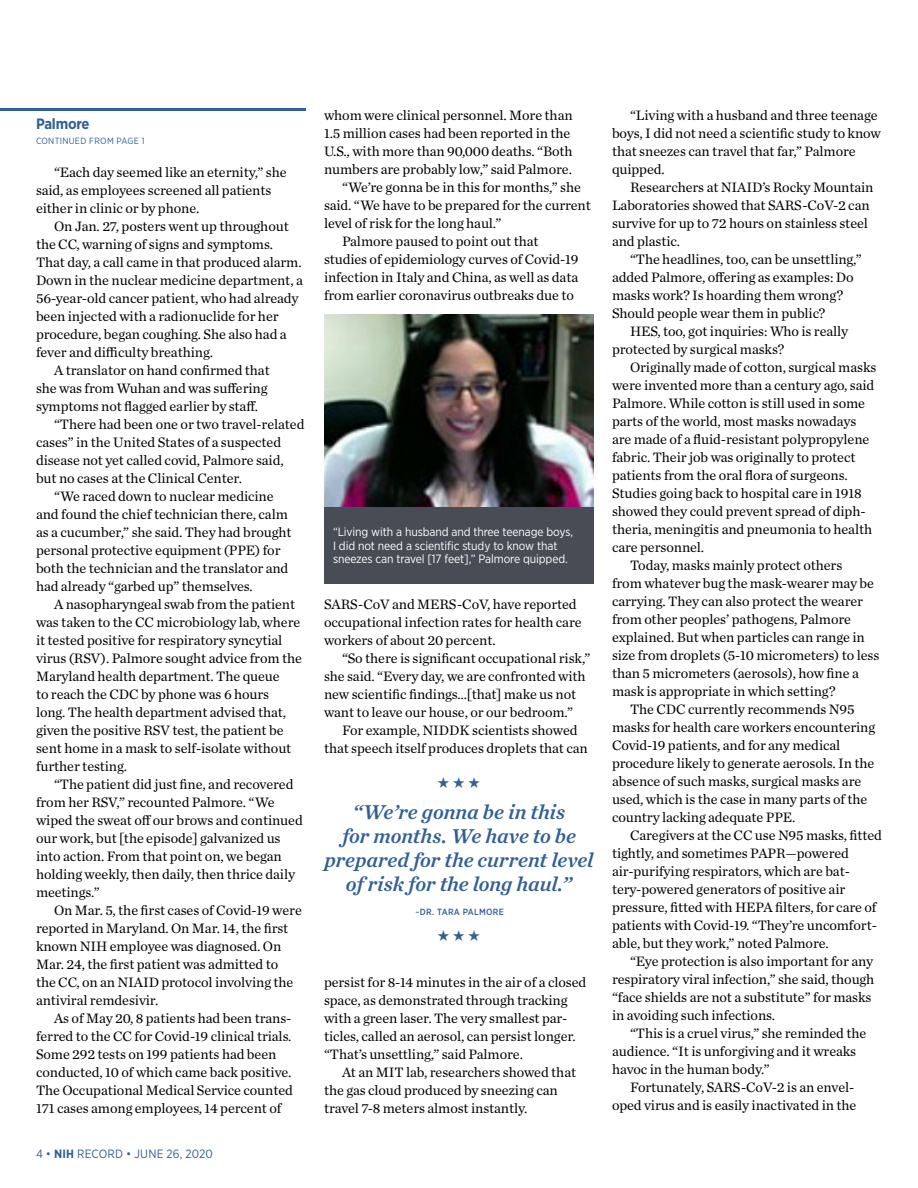
<style>
.page{position:relative;width:918px;height:1188px;background:#fff}
.page>*{position:absolute;margin:0;border:0;box-sizing:border-box;transform-origin:0 0}
.Pull_quote{font:italic 21px/24px "Chronicle Text G1 Semi";letter-spacing:-.005em;color:#316094;text-align:center}
.Head_2_Subheads_Body{font:700 15px "Gotham Narrow";letter-spacing:-.015em;color:#316094}
.Body_1{font:14.25px/18px "Chronicle Text G1";letter-spacing:-.005em;color:#000}
.Photo_caption_revers{font:12px/13.5px "Gotham Narrow";letter-spacing:-.01em;color:#fff}
.t1{font:12px "Gotham Narrow";letter-spacing:.01em;color:#316094}
.Page_jump{font:9px "Gotham Narrow";letter-spacing:.03em;color:#316094}
.Byline{font:500 9px "Gotham Narrow";letter-spacing:.03em;color:#316094}
.s1{font-weight:700}
</style>
<div class="page">
<img style="left:324px;top:315px;width:270px;height:192px">
<hr style="left:0;top:108px;width:306px;height:3px;background:#316094">
<div style="left:324px;top:507px;width:270px;height:76px;background:#474c55"></div>
<p class="Head_2_Subheads_Body" style="left:36px;top:114px;width:55px">Palmore</p>
<p class="Page_jump" style="left:36px;top:135px;width:110px">CONTINUED FROM PAGE 1</p>
<p class="Body_1" style="left:36px;top:162px;width:252px;text-indent:18px">“Each day seemed like an eternity,” she said, as employees screened all patients either in clinic or by phone.</p>
<p class="Body_1" style="left:36px;top:216px;width:268px;text-indent:18px">On Jan. 27, posters went up throughout the CC, warning of signs and symptoms.<br>That day, a call came in that produced alarm.<br>Down in the nuclear medicine department, a 56-year-old cancer patient, who had already been injected with a radionuclide for her procedure, began coughing. She also had a fever and difficulty breathing.</p>
<p class="Body_1" style="left:36px;top:360px;width:235px;text-indent:18px">A translator on hand confirmed that she was from Wuhan and was suffering symptoms not flagged earlier by staff.</p>
<p class="Body_1" style="left:36px;top:414px;width:270px;text-indent:18px">“There had been one or two travel-related cases” in the United States of a suspected disease not yet called covid, Palmore said, but no cases at the Clinical Center.</p>
<p class="Body_1" style="left:36px;top:486px;width:257px;text-indent:18px">“We raced down to nuclear medicine and found the chief technician there, calm as a cucumber,” she said. They had brought personal protective equipment (PPE) for both the technician and the translator and had already “garbed up” themselves.</p>
<p class="Body_1" style="left:36px;top:594px;width:268px;text-indent:18px">A nasopharyngeal swab from the patient was taken to the CC microbiology lab, where it tested positive for respiratory syncytial virus (RSV). Palmore sought advice from the Maryland health department. The queue<br>to reach the CDC by phone was 6 hours long. The health department advised that, given the positive RSV test, the patient be sent home in a mask to self-isolate without further testing.</p>
<p class="Body_1" style="left:36px;top:774px;width:268px;text-indent:18px">“The patient did just fine, and recovered from her RSV,” recounted Palmore. “We wiped the sweat off our brows and continued our work, but [the episode] galvanized us into action. From that point on, we began holding weekly, then daily, then thrice daily meetings.”</p>
<p class="Body_1" style="left:36px;top:900px;width:267px;text-indent:18px">On Mar. 5, the first cases of Covid-19 were reported in Maryland. On Mar. 14, the first known NIH employee was diagnosed. On Mar. 24, the first patient was admitted to<br>the CC, on an NIAID protocol involving the antiviral remdesivir.</p>
<p class="Body_1" style="left:36px;top:1008px;width:259px;text-indent:18px">As of May 20, 8 patients had been trans&shy;ferred to the CC for Covid-19 clinical trials.<br>Some 292 tests on 199 patients had been conducted, 10 of which came back positive.<br>The Occupational Medical Service counted 171 cases among employees, 14 percent of</p>
<p class="t1" style="left:36px;top:1146px;width:178px">4 • <span class="s1">NIH</span> RECORD • JUNE 26, 2020</p>
<p class="Body_1" style="left:324px;top:105px;width:250px">whom were clinical personnel. More than 1.5 million cases had been reported in the U.S., with more than 90,000 deaths. “Both numbers are probably low,” said Palmore.</p>
<p class="Body_1" style="left:324px;top:177px;width:268px;text-indent:18px">“We’re gonna be in this for months,” she said. “We have to be prepared for the current level of risk for the long haul.”</p>
<p class="Body_1" style="left:324px;top:231px;width:256px;text-indent:18px">Palmore paused to point out that studies of epidemiology curves of Covid-19 infection in Italy and China, as well as data from earlier coronavirus outbreaks due to</p>
<p class="Photo_caption_revers" style="left:333px;top:525px;width:242px">“Living with a husband and three teenage boys,<br>I did not need a scientific study to know that sneezes can travel [17 feet],” Palmore quipped.</p>
<p class="Body_1" style="left:324px;top:594px;width:259px">SARS-CoV and MERS-CoV, have reported occupational infection rates for health care workers of about 20 percent.</p>
<p class="Body_1" style="left:324px;top:648px;width:268px;text-indent:18px">“So there is significant occupational risk,” she said. “Every day, we are confronted with new scientific findings…[that] make us not want to leave our house, or our bedroom.”</p>
<p class="Body_1" style="left:324px;top:720px;width:265px;text-align:center">For example, NIDDK scientists showed that speech itself produces droplets that can</p>
<p class="Pull_quote" style="left:324px;top:799px;width:271px">“We’re gonna be in this<br>for months. We have to be prepared for the current level of risk for the long haul.”</p>
<p class="Byline" style="left:416px;top:906px;width:90px">~DR. TARA PALMORE</p>
<p class="Body_1" style="left:324px;top:972px;width:264px">persist for 8-14 minutes in the air of a closed space, as demonstrated through tracking with a green laser. The very smallest par&shy;ticles, called an aerosol, can persist longer. “That’s unsettling,” said Palmore.</p>
<p class="Body_1" style="left:324px;top:1062px;width:254px;text-indent:18px">At an MIT lab, researchers showed that the gas cloud produced by sneezing can travel 7-8 meters almost instantly.</p>
<p class="Body_1" style="left:612px;top:105px;width:270px;text-indent:18px">“Living with a husband and three teenage boys, I did not need a scientific study to know that sneezes can travel that far,” Palmore quipped.</p>
<p class="Body_1" style="left:612px;top:177px;width:263px;text-indent:18px">Researchers at NIAID’s Rocky Mountain Laboratories showed that SARS-CoV-2 can survive for up to 72 hours on stainless steel and plastic.</p>
<p class="Body_1" style="left:612px;top:249px;width:251px;text-indent:18px">“The headlines, too, can be unsettling,” added Palmore, offering as examples: Do masks work? Is hoarding them wrong?<br>Should people wear them in public?</p>
<p class="Body_1" style="left:612px;top:321px;width:238px;text-indent:18px">HES, too, got inquiries: Who is really protected by surgical masks?</p>
<p class="Body_1" style="left:612px;top:357px;width:266px;text-indent:18px">Originally made of cotton, surgical masks were invented more than a century ago, said Palmore. While cotton is still used in some parts of the world, most masks nowadays are made of a fluid-resistant polypropylene fabric. Their job was originally to protect patients from the oral flora of surgeons.<br>Studies going back to hospital care in 1918 showed they could prevent spread of diph&shy;theria, meningitis and pneumonia to health care personnel.</p>
<p class="Body_1" style="left:612px;top:555px;width:269px;text-indent:18px">Today, masks mainly protect others<br>from whatever bug the mask-wearer may be carrying. They can also protect the wearer from other peoples’ pathogens, Palmore explained. But when particles can range in size from droplets (5-10 micrometers) to less than 5 micrometers (aerosols), how fine a mask is appropriate in which setting?</p>
<p class="Body_1" style="left:612px;top:699px;width:265px;text-indent:18px">The CDC currently recommends N95 masks for health care workers encountering Covid-19 patients, and for any medical procedure likely to generate aerosols. In the absence of such masks, surgical masks are used, which is the case in many parts of the country lacking adequate PPE.</p>
<p class="Body_1" style="left:612px;top:825px;width:271px;text-indent:18px">Caregivers at the CC use N95 masks, fitted tightly, and sometimes PAPR—powered air-purifying respirators, which are bat&shy;tery-powered generators of positive air pressure, fitted with HEPA filters, for care of patients with Covid-19. “They’re uncomfort&shy;able, but they work,” noted Palmore.</p>
<p class="Body_1" style="left:612px;top:951px;width:264px;text-indent:18px">“Eye protection is also important for any respiratory viral infection,” she said, though “face shields are not a substitute” for masks in avoiding such infections.</p>
<p class="Body_1" style="left:612px;top:1023px;width:256px;text-indent:18px">“This is a cruel virus,” she reminded the audience. “It is unforgiving and it wreaks havoc in the human body.”</p>
<p class="Body_1" style="left:612px;top:1077px;width:246px;text-align:right">Fortunately, SARS-CoV-2 is an envel&shy;oped virus and is easily inactivated in the</p>
</div>
